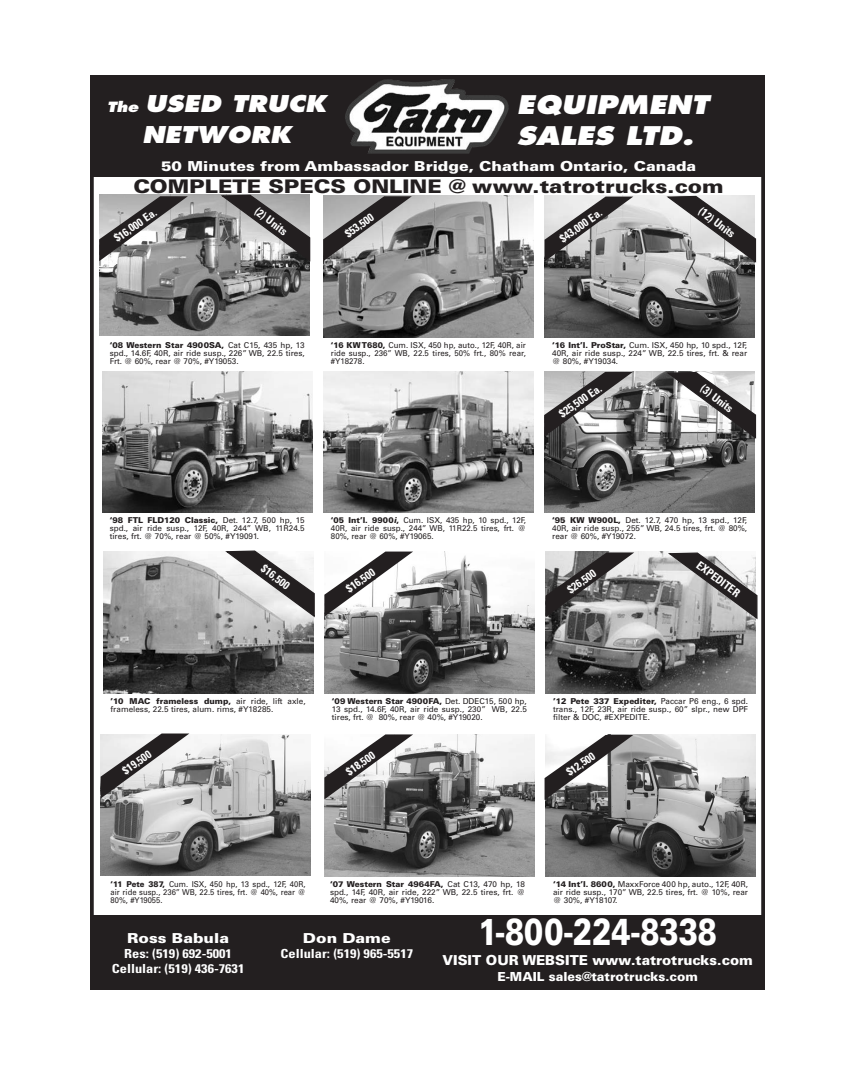
<style>
.page{position:relative;width:855px;height:1080px;background:#fff}
.page>*{position:absolute;margin:0;border:0;box-sizing:border-box;transform-origin:0 0}
.t1{font:900 37.5px "Univers";color:#fff;scale:.77 1}
.t2{font:italic 800 25px "Futura";color:#fff;scale:1.15 1}
.t3{font:italic 800 22.5px "Futura";color:#fff;scale:1.15 1}
.t4{font:900 18.75px "Univers";color:#231f20;scale:1.15 1}
.t5{font:900 13.75px "Univers";color:#fff;scale:1.15 1}
.t6{font:900 13.75px "Univers";color:#fff}
.t7{font:700 condensed 12.5px "Univers";color:#fff;scale:1.15 1}
.t8{font:900 12.5px "Univers";color:#fff}
.t9{font:700 condensed 11.25px "Univers";color:#fff}
.t10{font:8.12px/8.1px "Univers";color:#231f20;text-align:justify}
.t11{font:8.12px/8.1px "Univers";color:#231f20;text-align:justify;scale:.94 1}
.s1{font-size:13.75px}
.s2{font-weight:900}
.s3{font-weight:900;font-style:italic}
</style>
<div class="page">
<div style="left:90px;top:75px;width:675px;height:101px;background:#231f20"></div>
<img style="left:345px;top:79px;width:164px;height:75px">
<div style="left:90px;top:916px;width:675px;height:74px;background:#231f20"></div>
<img style="left:101px;top:734px;width:209px;height:142px">
<img style="left:324px;top:735px;width:210px;height:141px">
<img style="left:546px;top:735px;width:209px;height:141px">
<img style="left:100px;top:195px;width:210px;height:141px">
<img style="left:323px;top:196px;width:210px;height:141px">
<img style="left:545px;top:196px;width:210px;height:141px">
<img style="left:102px;top:371px;width:210px;height:142px">
<img style="left:323px;top:371px;width:210px;height:142px">
<img style="left:545px;top:371px;width:210px;height:142px">
<img style="left:103px;top:552px;width:210px;height:141px">
<img style="left:324px;top:552px;width:210px;height:141px">
<img style="left:546px;top:552px;width:210px;height:141px">
<svg style="left:323px;top:196px;width:89px;height:65px;background:#878686"></svg>
<svg style="left:99px;top:196px;width:89px;height:65px;background:#898889"></svg>
<svg style="left:545px;top:735px;width:88px;height:65px"></svg>
<svg style="left:665px;top:195px;width:92px;height:68px;background:#a09e9f"></svg>
<svg style="left:665px;top:371px;width:92px;height:68px"></svg>
<svg style="left:223px;top:550px;width:92px;height:68px"></svg>
<svg style="left:101px;top:734px;width:88px;height:65px"></svg>
<svg style="left:324px;top:552px;width:89px;height:65px"></svg>
<svg style="left:219px;top:194px;width:92px;height:68px;background:#878586"></svg>
<svg style="left:324px;top:734px;width:89px;height:65px"></svg>
<svg style="left:545px;top:197px;width:88px;height:65px;background:#939192"></svg>
<svg style="left:544px;top:372px;width:89px;height:65px;background:#838282"></svg>
<svg style="left:666px;top:552px;width:92px;height:68px"></svg>
<svg style="left:546px;top:552px;width:88px;height:65px;background:#787777"></svg>
<p class="t3" style="left:107px;top:89px;width:192px"><span class="s1">The</span> USED TRUCK</p>
<p class="t3" style="left:142px;top:120px;width:131px">NETWORK</p>
<p class="t2" style="left:517px;top:88px;width:168px">EQUIPMENT</p>
<p class="t2" style="left:517px;top:120px;width:155px">SALES LTD.</p>
<p class="t5" style="left:161px;top:157px;width:467px">50 Minutes from Ambassador Bridge, Chatham Ontario, Canada</p>
<p class="t4" style="left:133px;top:174px;width:515px">COMPLETE SPECS ONLINE @ www.tatrotrucks.com</p>
<p class="t9" style="left:111px;top:234px;width:50px;rotate:-35deg">$16,000 Ea.</p>
<p class="t9" style="left:260px;top:204px;width:39px;rotate:37deg">(2) Units</p>
<p class="t9" style="left:342px;top:229px;width:34px;rotate:-35deg">$53,500</p>
<p class="t9" style="left:557px;top:234px;width:50px;rotate:-35deg">$43,000 Ea.</p>
<p class="t9" style="left:704px;top:204px;width:44px;rotate:37deg">(12) Units</p>
<p class="t10" style="left:110px;top:341px;width:197px"><span class="s2">‘08 Western Star 4900SA,</span> Cat C15, 435 hp, 13 spd., 14.6F, 40R, air ride susp., 226” WB, 22.5 tires, Frt. @ 60%, rear @ 70%, #Y19053.</p>
<p class="t10" style="left:331px;top:341px;width:197px"><span class="s2">‘16 KW T680,</span> Cum. ISX, 450 hp, auto., 12F, 40R, air ride susp., 236” WB, 22.5 tires, 50% frt., 80% rear, #Y18278.</p>
<p class="t10" style="left:552px;top:341px;width:196px"><span class="s2">‘16 Int’l. ProStar,</span> Cum. ISX, 450 hp, 10 spd., 12F, 40R, air ride susp., 224” WB, 22.5 tires, frt. &amp; rear @ 80%, #Y19034.</p>
<p class="t9" style="left:556px;top:409px;width:50px;rotate:-35deg">$25,500 Ea.</p>
<p class="t9" style="left:706px;top:381px;width:39px;rotate:37deg">(3) Units</p>
<p class="t10" style="left:110px;top:516px;width:196px"><span class="s2">‘98 FTL FLD120 Classic,</span> Det. 12.7, 500 hp, 15 spd., air ride susp., 12F, 40R, 244” WB, 11R24.5 tires, frt. @ 70%, rear @ 50%, #Y19091.</p>
<p class="t10" style="left:331px;top:516px;width:197px"><span class="s2">‘05 Int’l. 9900</span><span class="s3">i</span><span class="s2">,</span> Cum. ISX, 435 hp, 10 spd., 12F, 40R, air ride susp., 244” WB, 11R22.5 tires, frt. @ 80%, rear @ 60%, #Y19065.</p>
<p class="t10" style="left:552px;top:516px;width:197px"><span class="s2">‘95 KW W900L,</span> Det. 12.7, 470 hp, 13 spd., 12F, 40R, air ride susp., 255” WB, 24.5 tires, frt. @ 80%, rear @ 60%, #Y19072.</p>
<p class="t9" style="left:267px;top:562px;width:34px;rotate:37deg">$16,500</p>
<p class="t9" style="left:343px;top:584px;width:34px;rotate:-35deg">$16,500</p>
<p class="t9" style="left:565px;top:585px;width:34px;rotate:-35deg">$26,500</p>
<p class="t9" style="left:702px;top:558px;width:53px;rotate:37deg">EXPEDITER</p>
<p class="t10" style="left:111px;top:697px;width:197px"><span class="s2">’10 MAC frameless dump,</span> air ride, lift axle, frameless, 22.5 tires, alum. rims, #Y18285.</p>
<p class="t10" style="left:332px;top:697px;width:196px"><span class="s2">‘09 Western Star 4900FA,</span> Det. DDEC15, 500 hp, 13 spd., 14.6F, 40R, air ride susp., 230” WB, 22.5 tires, frt. @ 80%, rear @ 40%, #Y19020.</p>
<p class="t10" style="left:553px;top:697px;width:197px"><span class="s2">’12 Pete 337 Expediter,</span> Paccar P6 eng., 6 spd. trans., 12F, 23R, air ride susp., 60” slpr., new DPF filter &amp; DOC, #EXPEDITE.</p>
<p class="t9" style="left:120px;top:766px;width:34px;rotate:-35deg">$19,500</p>
<p class="t9" style="left:343px;top:767px;width:34px;rotate:-35deg">$18,500</p>
<p class="t9" style="left:564px;top:768px;width:34px;rotate:-35deg">$12,500</p>
<p class="t11" style="left:111px;top:880px;width:209px"><span class="s2">‘11 Pete 387,</span> Cum. ISX, 450 hp, 13 spd., 12F, 40R, air ride susp., 236” WB, 22.5 tires, frt. @ 40%, rear @ 80%, #Y19055.</p>
<p class="t10" style="left:330px;top:880px;width:197px"><span class="s2">‘07 Western Star 4964FA,</span> Cat C13, 470 hp, 18 spd., 14F, 40R, air ride, 222” WB, 22.5 tires, frt. @ 40%, rear @ 70%, #Y19016.</p>
<p class="t10" style="left:553px;top:880px;width:196px"><span class="s2">‘14 Int’l. 8600,</span> MaxxForce 400 hp, auto., 12F, 40R, air ride susp., 170” WB, 22.5 tires, frt. @ 10%, rear @ 30%, #Y18107.</p>
<p class="t5" style="left:127px;top:930px;width:90px">Ross Babula</p>
<p class="t7" style="left:124px;top:946px;width:95px">Res: (519) 692-5001</p>
<p class="t7" style="left:112px;top:961px;width:117px">Cellular: (519) 436-7631</p>
<p class="t5" style="left:303px;top:930px;width:78px">Don Dame</p>
<p class="t7" style="left:281px;top:946px;width:117px">Cellular: (519) 965-5517</p>
<p class="t1" style="left:478px;top:908px;width:311px">1-800-224-8338</p>
<p class="t6" style="left:442px;top:951px;width:312px">VISIT OUR WEBSITE www.tatrotrucks.com</p>
<p class="t8" style="left:497px;top:969px;width:202px">E-MAIL sales@tatrotrucks.com</p>
</div>
